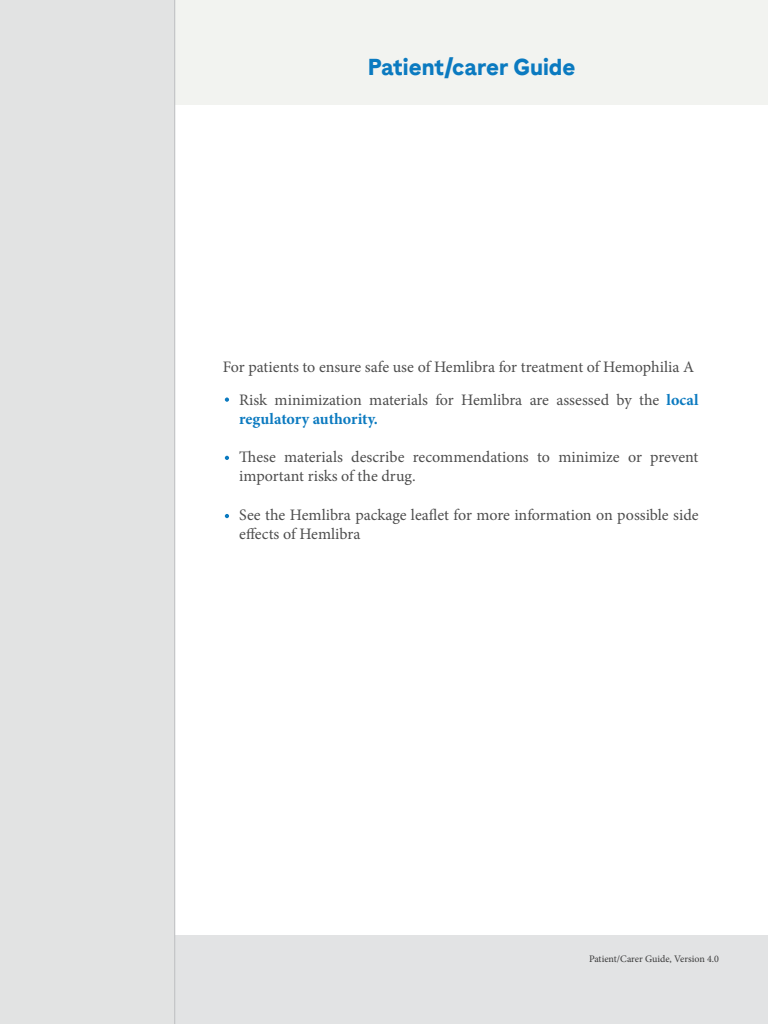
<style>
.page{position:relative;width:768px;height:1024px;background:#fff}
.page>*{position:absolute;margin:0;border:0;box-sizing:border-box;transform-origin:0 0}
.t1{font:700 23px "Roche Sans";color:#0b7ac0}
.t2{font:16px/19.2px "Minion Pro";color:#4d4d4d}
.t3{font:700 16px "Minion Pro";letter-spacing:-.005em;color:#0b7ac0}
.t4{font:10px "Minion Pro";color:#3b3b3b}
.s1{font-weight:700;color:#0b7ac0}
</style>
<div class="page">
<div style="left:2px;top:935px;width:766px;height:89px;background:#e2e3e4"></div>
<hr style="left:767px;top:0;width:1px;height:1024px;background:#e2e3e3">
<div style="left:2px;top:0;width:766px;height:105px;background:#f2f3f0"></div>
<div style="left:0;top:0;width:175px;height:1024px;background:#e2e3e3"></div>
<hr style="left:174px;top:0;width:1px;height:1024px;background:#bcbec0">
<svg style="left:225px;top:397px;width:4px;height:5px"></svg>
<svg style="left:225px;top:456px;width:4px;height:4px"></svg>
<svg style="left:225px;top:514px;width:4px;height:4px"></svg>
<h1 class="t1" style="left:368px;top:53px;width:209px">Patient/carer Guide</h1>
<p class="t2" style="left:223px;top:351px;width:477px;line-height:32.4px;text-align:right">For patients to ensure safe use of Hemlibra for treatment of Hemophilia A<br>Risk minimization materials for Hemlibra are assessed by the <span class="s1">local</span></p>
<p class="t3" style="left:239px;top:407px;width:140px">regulatory authority.</p>
<p class="t2" style="left:239px;top:448px;width:461px">These materials describe recommendations to minimize or prevent important risks of the drug.</p>
<p class="t2" style="left:239px;top:505px;width:461px">See the Hemlibra package leaflet for more information on possible side effects of Hemlibra</p>
<p class="t4" style="left:589px;top:952px;width:132px">Patient/Carer Guide, Version 4.0</p>
</div>
